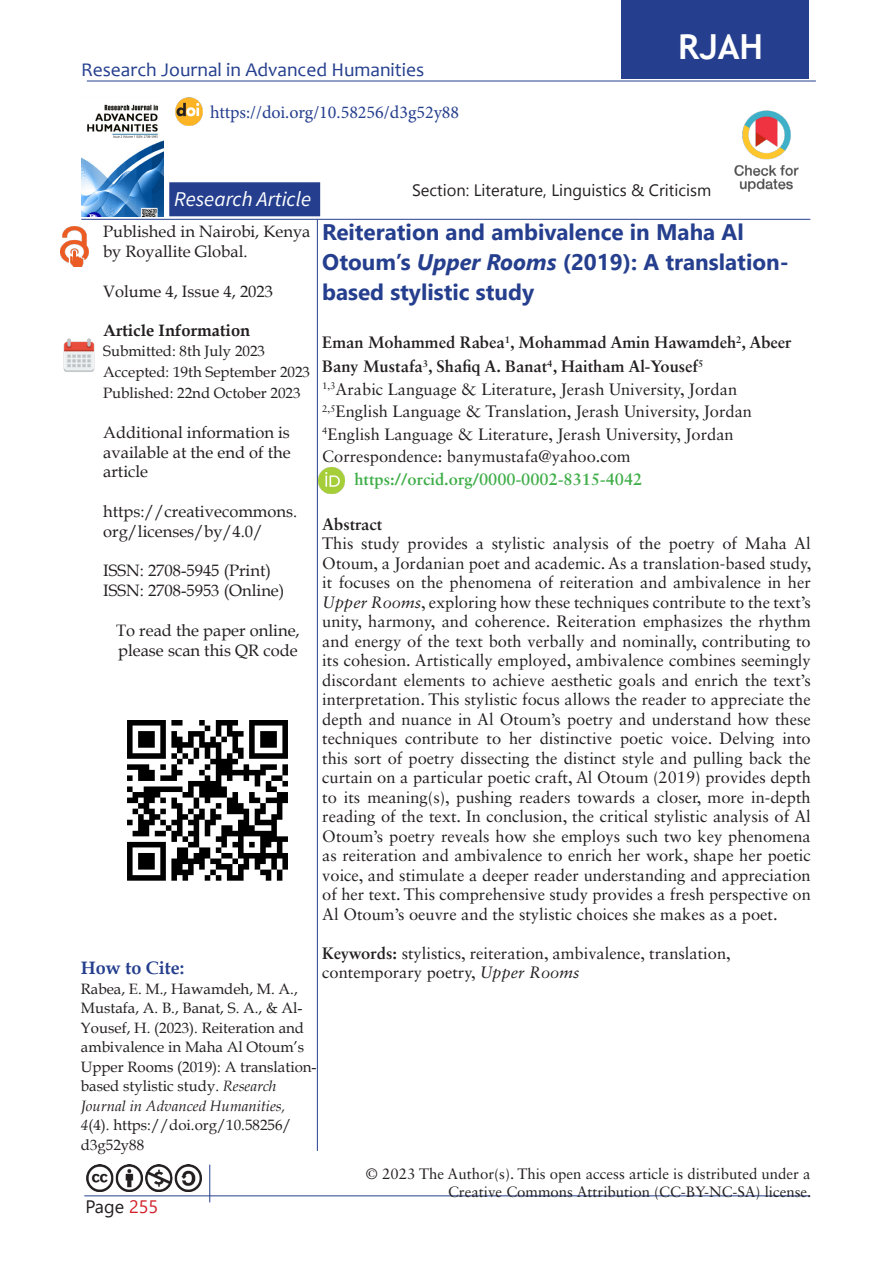
<style>
.page{position:relative;width:893px;height:1263px;background:#fff}
.page>*{position:absolute;margin:0;border:0;box-sizing:border-box;transform-origin:0 0}
.t1{font:700 34.5px "Trebuchet MS";color:#fff}
.t2{font:700 22.5px/30px "Segoe UI";color:#253f8e}
.t3{font:italic 21px "Source Sans Variable";color:#fff}
.t4{font:19.5px "Candara";color:#253f8e}
.t5{font:18px "Minion Pro";color:#253f8e}
.t6{font:700 18px "Book Antiqua";color:#253f8e}
.t7{font:18px "Segoe UI";color:#231f20}
.t8{font:16.5px/19.5px "Sabon LT Std";color:#231f20;text-align:justify}
.t9{font:16.5px/19.8px "Book Antiqua";color:#231f20}
.t10{font:700 16.5px/24px "Sabon LT Std";color:#231f20}
.t11{font:16.5px "Gadugi";color:#231f20}
.t12{font:700 16.5px "Sabon LT Std";color:#40ae49}
.t13{font:700 16.5px "Book Antiqua";color:#231f20}
.t14{font:15px/19.5px "Book Antiqua";color:#231f20}
.t15{font:15px/18px "Sabon LT Std";color:#231f20;text-align:right}
.s1{font-style:italic}
.s2{font-weight:700}
.s3{color:#d1232a}
</style>
<div class="page">
<hr style="left:84px;top:1195px;width:726px;height:1px;background:#253f8e">
<hr style="left:87px;top:81px;width:729px;height:1px;background:#253f8e">
<img style="left:63px;top:338px;width:32px;height:34px">
<img style="left:734px;top:110px;width:65px;height:82px">
<img style="left:61px;top:227px;width:27px;height:40px">
<img style="left:81px;top:104px;width:83px;height:113px">
<div style="left:622px;top:0;width:187px;height:78px;background:#253f8e"></div>
<hr style="left:317px;top:219px;width:1px;height:932px;background:#253f8e">
<div style="left:169px;top:182px;width:151px;height:34px;background:#253f8e;border:2px solid #253f8e"></div>
<img style="left:87px;top:1164px;width:114px;height:28px">
<hr style="left:210px;top:1164px;width:1px;height:38px;background:#253f8e">
<img style="left:175px;top:98px;width:28px;height:27px">
<img style="left:127px;top:720px;width:161px;height:161px">
<hr style="left:81px;top:219px;width:729px;height:1px;background:#253f8e">
<img style="left:319px;top:467px;width:26px;height:26px">
<p class="t4" style="left:81px;top:57px;width:345px">Research Journal in Advanced Humanities</p>
<p class="t5" style="left:210px;top:100px;width:251px">https://doi.org/10.58256/d3g52y88</p>
<p class="t1" style="left:678px;top:25px;width:86px">RJAH</p>
<p class="t3" style="left:174px;top:186px;width:138px">Research Article</p>
<p class="t11" style="left:412px;top:181px;width:301px">Section: Literature, Linguistics &amp; Criticism</p>
<p class="t2" style="left:322px;top:215px;width:468px">Reiteration and ambivalence in Maha Al<br>Otoum’s <span class="s1">Upper Rooms</span> (2019): A translation&shy;based stylistic study</p>
<p class="t10" style="left:322px;top:330px;width:471px">Eman Mohammed Rabea<sup>1</sup>, Mohammad Amin Hawamdeh<sup>2</sup>, Abeer<br>Bany Mustafa<sup>3</sup>, Shafiq A. Banat<sup>4</sup>, Haitham Al-Yousef<sup>5</sup></p>
<p class="t8" style="left:322px;top:379px;width:416px"><sup>1,3</sup>Arabic Language &amp; Literature, Jerash University, Jordan</p>
<p class="t8" style="left:322px;top:402px;width:431px"><sup>2,5</sup>English Language &amp; Translation, Jerash University, Jordan</p>
<p class="t8" style="left:322px;top:424px;width:413px"><sup>4</sup>English Language &amp; Literature, Jerash University, Jordan</p>
<p class="t8" style="left:322px;top:447px;width:310px">Correspondence: banymustafa@yahoo.com</p>
<p class="t12" style="left:354px;top:469px;width:289px">https://orcid.org/0000-0002-8315-4042</p>
<p class="t10" style="left:322px;top:512px;width:61px">Abstract</p>
<p class="t8" style="left:322px;top:534px;width:491px">This study provides a stylistic analysis of the poetry of Maha Al Otoum, a Jordanian poet and academic. As a translation-based study, it focuses on the phenomena of reiteration and ambivalence in her <span class="s1">Upper Rooms</span>, exploring how these techniques contribute to the text’s unity, harmony, and coherence. Reiteration emphasizes the rhythm and energy of the text both verbally and nominally, contributing to its cohesion. Artistically employed, ambivalence combines seemingly discordant elements to achieve aesthetic goals and enrich the text’s interpretation. This stylistic focus allows the reader to appreciate the depth and nuance in Al Otoum’s poetry and understand how these techniques contribute to her distinctive poetic voice. Delving into this sort of poetry dissecting the distinct style and pulling back the curtain on a particular poetic craft, Al Otoum (2019) provides depth to its meaning(s), pushing readers towards a closer, more in-depth reading of the text. In conclusion, the critical stylistic analysis of Al Otoum’s poetry reveals how she employs such two key phenomena as reiteration and ambivalence to enrich her work, shape her poetic voice, and stimulate a deeper reader understanding and appreciation of her text. This comprehensive study provides a fresh perspective on Al Otoum’s oeuvre and the stylistic choices she makes as a poet.</p>
<p class="t8" style="left:322px;top:943px;width:410px"><span class="s2">Keywords:</span> stylistics, reiteration, ambivalence, translation, contemporary poetry, <span class="s1">Upper Rooms</span></p>
<p class="t9" style="left:103px;top:221px;width:209px">Published in Nairobi, Kenya by Royallite Global.</p>
<p class="t9" style="left:103px;top:281px;width:171px">Volume 4, Issue 4, 2023</p>
<p class="t13" style="left:103px;top:319px;width:149px">Article Information</p>
<p class="t14" style="left:103px;top:341px;width:163px">Submitted: 8th July 2023</p>
<p class="t14" style="left:103px;top:362px;width:208px">Accepted: 19th September 2023</p>
<p class="t14" style="left:103px;top:383px;width:199px">Published: 22nd October 2023</p>
<p class="t9" style="left:103px;top:422px;width:189px;text-align:justify">Additional information is available at the end of the article</p>
<p class="t9" style="left:103px;top:501px;width:196px">https://creativecommons. org/licenses/by/4.0/</p>
<p class="t9" style="left:103px;top:560px;width:169px">ISSN: 2708-5945 (Print)</p>
<p class="t9" style="left:103px;top:580px;width:183px">ISSN: 2708-5953 (Online)</p>
<p class="t9" style="left:116px;top:620px;width:185px">To read the paper online, please scan this QR code</p>
<p class="t6" style="left:81px;top:956px;width:105px">How to Cite:</p>
<p class="t14" style="left:81px;top:978px;width:237px">Rabea, E. M., Hawamdeh, M. A.,<br>Mustafa, A. B., Banat, S. A., &amp; Al-<br>Yousef, H. (2023). Reiteration and ambivalence in Maha Al Otoum’s<br>Upper Rooms (2019): A translation&shy;based stylistic study. <span class="s1">Research<br>Journal in Advanced Humanities,<br>4</span>(4). https://doi.org/10.58256/ d3g52y88</p>
<p class="t7" style="left:86px;top:1190px;width:74px">Page <span class="s3">255</span></p>
<p class="t15" style="left:366px;top:1165px;width:447px">© 2023 The Author(s). This open access article is distributed under a<br>Creative Commons Attribution (CC-BY-NC-SA) license.</p>
</div>
